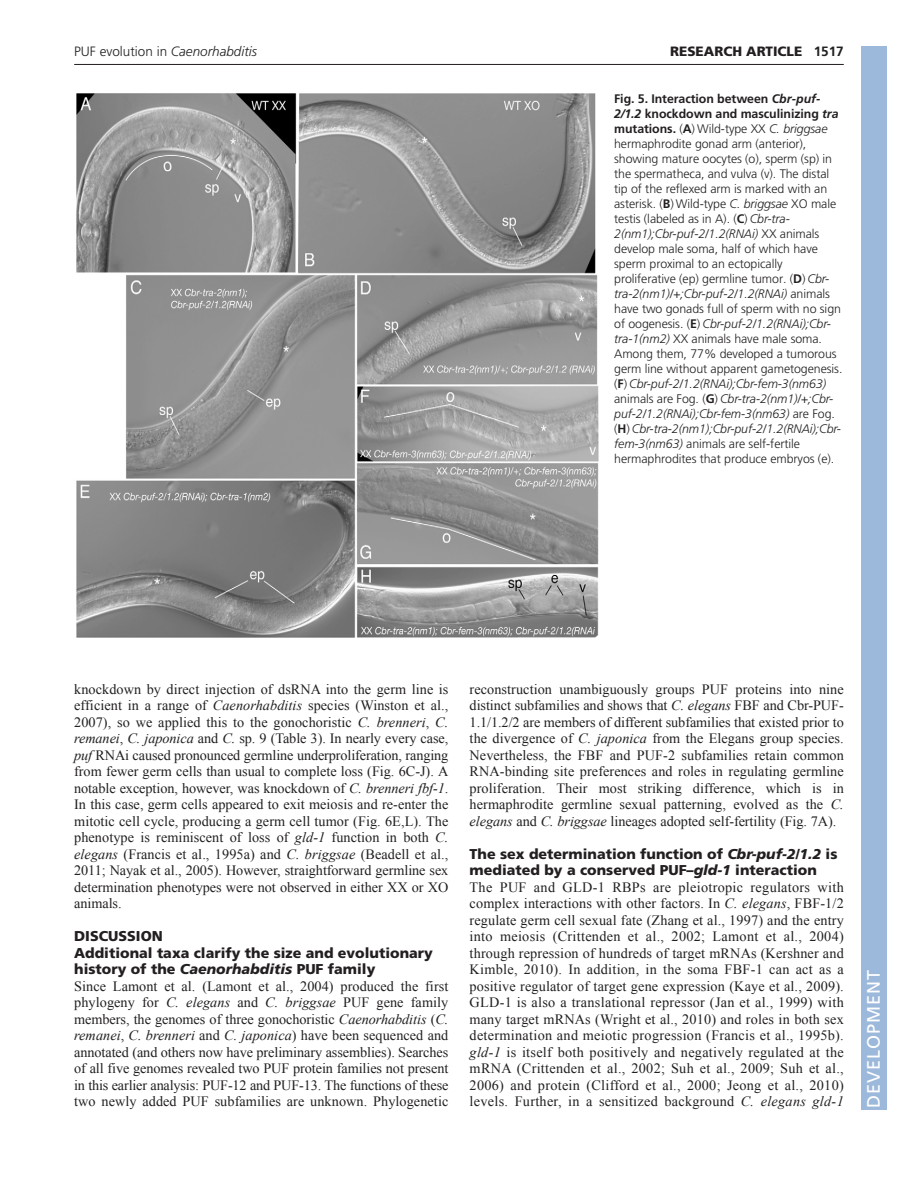
<style>
.page{position:relative;width:918px;height:1188px;background:#fff}
.page>*{position:absolute;margin:0;border:0;box-sizing:border-box;transform-origin:0 0}
.t1{font:18px "Frutiger LT Std";letter-spacing:.055em;color:#fff}
.t2{font:14.25px/16.5px "Times New Roman";letter-spacing:.005em;color:#231f20;text-align:justify}
.t3{font:900 14.25px/16.5px "Frutiger LT Std";color:#231f20}
.t4{font:300 13.5px "Frutiger LT Std";color:#231f20}
.t5{font:900 13.5px "Frutiger LT Std";color:#231f20}
.t6{font:300 12.3px/15px "Frutiger LT Std";letter-spacing:-.005em;color:#231f20}
.s1{font-style:italic}
.s2{font-weight:700}
.s3{font-weight:700;font-style:italic}
</style>
<div class="page">
<hr style="left:74px;top:64px;width:770px;height:1px;background:#231f20">
<img style="left:76px;top:93px;width:523px;height:545px">
<div style="left:861px;top:46px;width:25px;height:1064px;background:#9cb9db"></div>
<p class="t4" style="left:74px;top:46px;width:184px">PUF evolution in <span class="s1">Caenorhabditis</span></p>
<p class="t5" style="left:670px;top:46px;width:175px">RESEARCH ARTICLE <span class="s2">1517</span></p>
<p class="t6" style="left:614px;top:92px;width:230px"><span class="s2">Fig. 5. Interaction between</span> <span class="s3">Cbr-puf-2/1.2</span> <span class="s2">knockdown and masculinizing</span> <span class="s3">tra </span><span class="s2">mutations.</span> (<span class="s2">A</span>) Wild-type XX <span class="s1">C. briggsae </span>hermaphrodite gonad arm (anterior), showing mature oocytes (o), sperm (sp) in the spermatheca, and vulva (v). The distal tip of the reflexed arm is marked with an asterisk. (<span class="s2">B</span>) Wild-type <span class="s1">C. briggsae</span> XO male testis (labeled as in A). (<span class="s2">C</span>) <span class="s1">Cbr-tra-2(nm1);Cbr-puf-2/1.2(RNAi)</span> XX animals develop male soma, half of which have sperm proximal to an ectopically proliferative (ep) germline tumor. (<span class="s2">D</span>) <span class="s1">Cbr&shy;tra-2(nm1)/+;Cbr-puf-2/1.2(RNAi)</span> animals have two gonads full of sperm with no sign of oogenesis. (<span class="s2">E</span>) <span class="s1">Cbr-puf-2/1.2(RNAi);Cbr&shy;tra-1(nm2)</span> XX animals have male soma.<br>Among them, 77% developed a tumorous germ line without apparent gametogenesis. (<span class="s2">F</span>) <span class="s1">Cbr-puf-2/1.2(RNAi);Cbr-fem-3(nm63) </span>animals are Fog. (<span class="s2">G</span>) <span class="s1">Cbr-tra-2(nm1)/+;Cbr&shy;puf-2/1.2(RNAi);Cbr-fem-3(nm63)</span> are Fog. (<span class="s2">H</span>) <span class="s1">Cbr-tra-2(nm1);Cbr-puf-2/1.2(RNAi);Cbr&shy;fem-3(nm63)</span> animals are self-fertile hermaphrodites that produce embryos (e).</p>
<p class="t2" style="left:74px;top:681px;width:376px">knockdown by direct injection of dsRNA into the germ line is efficient in a range of <span class="s1">Caenorhabditis</span> species (Winston et al., 2007), so we applied this to the gonochoristic <span class="s1">C. brenneri</span>, <span class="s1">C. remanei</span>, <span class="s1">C. japonica</span> and <span class="s1">C.</span> sp. 9 (Table 3). In nearly every case, <span class="s1">puf</span> RNAi caused pronounced germline underproliferation, ranging from fewer germ cells than usual to complete loss (Fig. 6C-J). A notable exception, however, was knockdown of <span class="s1">C. brenneri fbf-1</span>.<br>In this case, germ cells appeared to exit meiosis and re-enter the mitotic cell cycle, producing a germ cell tumor (Fig. 6E,L). The phenotype is reminiscent of loss of <span class="s1">gld-1</span> function in both <span class="s1">C. elegans</span> (Francis et al., 1995a) and <span class="s1">C. briggsae</span> (Beadell et al., 2011; Nayak et al., 2005). However, straightforward germline sex determination phenotypes were not observed in either XX or XO animals.</p>
<p class="t3" style="left:74px;top:929px;width:360px">DISCUSSION<br>Additional taxa clarify the size and evolutionary history of the <span class="s1">Caenorhabditis</span> PUF family</p>
<p class="t2" style="left:74px;top:978px;width:376px">Since Lamont et al. (Lamont et al., 2004) produced the first phylogeny for <span class="s1">C. elegans</span> and <span class="s1">C. briggsae</span> PUF gene family members, the genomes of three gonochoristic <span class="s1">Caenorhabditis</span> (<span class="s1">C. remanei</span>, <span class="s1">C. brenneri</span> and <span class="s1">C. japonica</span>) have been sequenced and annotated (and others now have preliminary assemblies). Searches of all five genomes revealed two PUF protein families not present in this earlier analysis: PUF-12 and PUF-13. The functions of these two newly added PUF subfamilies are unknown. Phylogenetic</p>
<p class="t2" style="left:470px;top:681px;width:376px">reconstruction unambiguously groups PUF proteins into nine distinct subfamilies and shows that <span class="s1">C. elegans</span> FBF and Cbr-PUF-1.1/1.2/2 are members of different subfamilies that existed prior to the divergence of <span class="s1">C. japonica</span> from the Elegans group species.<br>Nevertheless, the FBF and PUF-2 subfamilies retain common RNA-binding site preferences and roles in regulating germline proliferation. Their most striking difference, which is in hermaphrodite germline sexual patterning, evolved as the <span class="s1">C. elegans</span> and <span class="s1">C. briggsae</span> lineages adopted self-fertility (Fig. 7A).</p>
<p class="t3" style="left:470px;top:847px;width:369px">The sex determination function of <span class="s1">Cbr-puf-2/1.2</span> is mediated by a conserved PUF–<span class="s1">gld-1</span> interaction</p>
<p class="t2" style="left:470px;top:879px;width:376px">The PUF and GLD-1 RBPs are pleiotropic regulators with complex interactions with other factors. In <span class="s1">C. elegans</span>, FBF-1/2 regulate germ cell sexual fate (Zhang et al., 1997) and the entry into meiosis (Crittenden et al., 2002; Lamont et al., 2004) through repression of hundreds of target mRNAs (Kershner and Kimble, 2010). In addition, in the soma FBF-1 can act as a positive regulator of target gene expression (Kaye et al., 2009).<br>GLD-1 is also a translational repressor (Jan et al., 1999) with many target mRNAs (Wright et al., 2010) and roles in both sex determination and meiotic progression (Francis et al., 1995b). <span class="s1">gld-1</span> is itself both positively and negatively regulated at the mRNA (Crittenden et al., 2002; Suh et al., 2009; Suh et al., 2006) and protein (Clifford et al., 2000; Jeong et al., 2010) levels. Further, in a sensitized background <span class="s1">C. elegans gld-1</span></p>
<p class="t1" style="left:863px;top:1108px;width:140px;rotate:-90deg">DEVELOPMENT</p>
</div>
